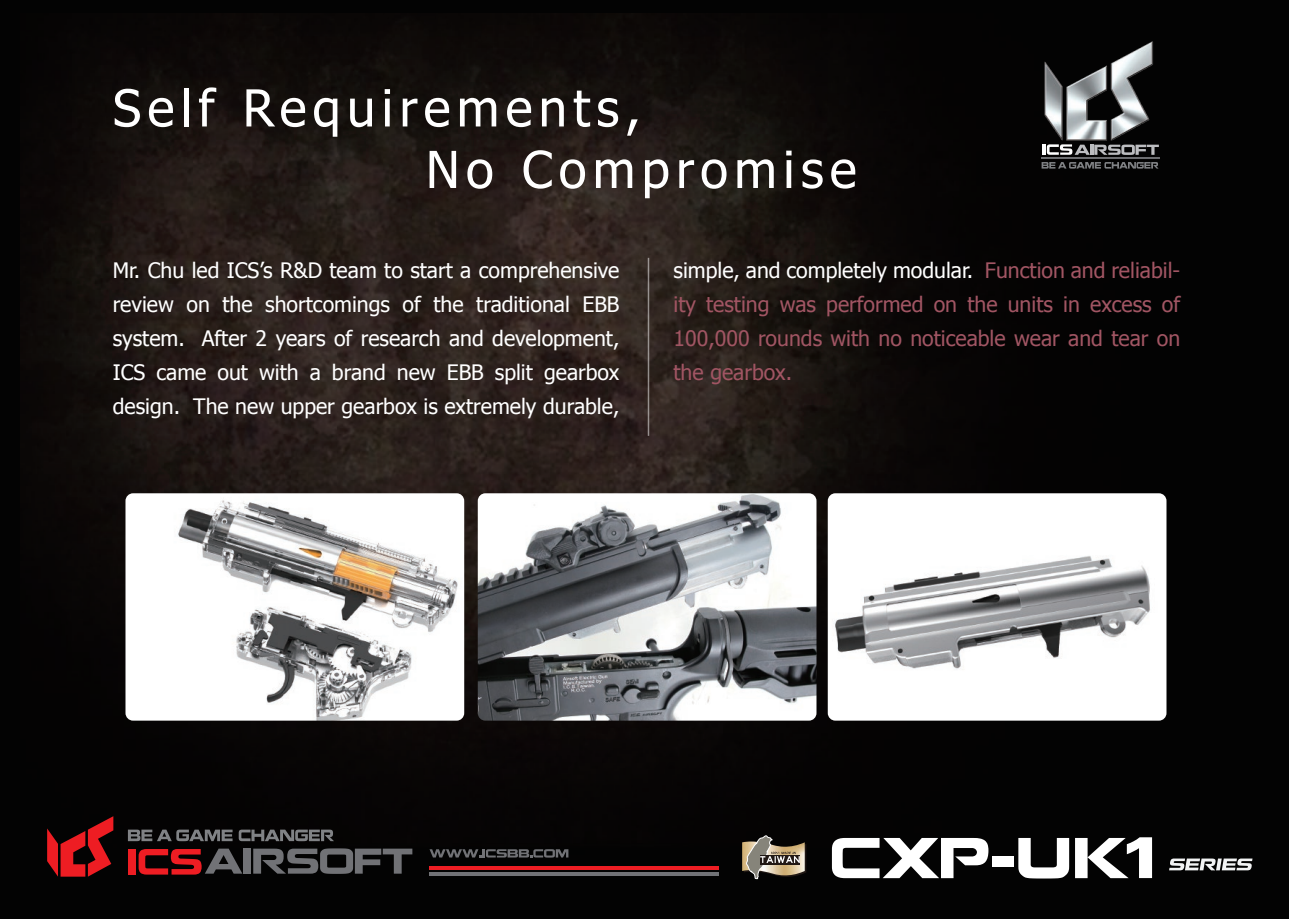
<style>
.page{position:relative;width:1289px;height:919px;background:#fff}
.page>*{position:absolute;margin:0;border:0;box-sizing:border-box;transform-origin:0 0}
.t1{font:51.15px "Nokianvirallinenkirjasin REGULAR";color:#fff}
.t2{font:51px/61.5px "Tahoma";letter-spacing:.12em;color:#fff}
.t3{font:21.3px/33.9px "Tahoma";color:#fff;text-align:justify}
.t4{font:21.3px/33.9px "Tahoma";color:#a15563;text-align:justify}
.s1{color:#fff}
.s2{font-family:"Universal";font-weight:900;font-size:64.2px}
</style>
<div class="page">
<div style="left:0;top:0;width:1288px;height:918px;background:#030303"></div>
<img style="left:20px;top:13px;width:1233px;height:867px">
<img style="left:478px;top:493px;width:338px;height:227px">
<img style="left:827px;top:493px;width:339px;height:227px">
<img style="left:125px;top:493px;width:339px;height:227px">
<svg style="left:1168px;top:858px;width:84px;height:12px"></svg>
<svg style="left:429px;top:871px;width:289px;height:4px"></svg>
<hr style="left:429px;top:866px;width:289px;height:3px;background:#ee1d23">
<div style="left:128px;top:848px;width:7px;height:26px;background:#ee1d23"></div>
<svg style="left:139px;top:848px;width:103px;height:26px"></svg>
<div style="left:243px;top:848px;width:8px;height:25px;background:#717276"></div>
<svg style="left:253px;top:848px;width:159px;height:25px"></svg>
<svg style="left:47px;top:816px;width:66px;height:60px"></svg>
<svg style="left:128px;top:829px;width:104px;height:12px"></svg>
<svg style="left:239px;top:829px;width:95px;height:12px"></svg>
<svg style="left:429px;top:849px;width:139px;height:8px"></svg>
<svg style="left:743px;top:834px;width:63px;height:45px"></svg>
<svg style="left:1042px;top:144px;width:116px;height:11px"></svg>
<svg style="left:1041px;top:162px;width:117px;height:7px"></svg>
<hr style="left:1040px;top:158px;width:119px;height:1px;background:#6c6d70">
<img style="left:1042px;top:41px;width:111px;height:101px">
<hr style="left:647px;top:258px;width:2px;height:178px;background:#fff">
<h2 class="t2" style="left:426px;top:75px;width:432px;text-indent:-313px">Self Requirements,<br>No Compromise</h2>
<p class="t3" style="left:113px;top:252px;width:508px">Mr. Chu led ICS’s R&amp;D team to start a comprehensive review on the shortcomings of the traditional EBB system. After 2 years of research and development, ICS came out with a brand new EBB split gearbox design. The new upper gearbox is extremely durable,</p>
<p class="t4" style="left:673px;top:252px;width:508px"><span class="s1">simple, and completely modular.</span> Function and reliabil&shy;ity testing was performed on the units in excess of 100,000 rounds with no noticeable wear and tear on the gearbox.</p>
<h1 class="t1" style="left:829px;top:826px;width:336px">CXP-UK<span class="s2">1</span></h1>
</div>
